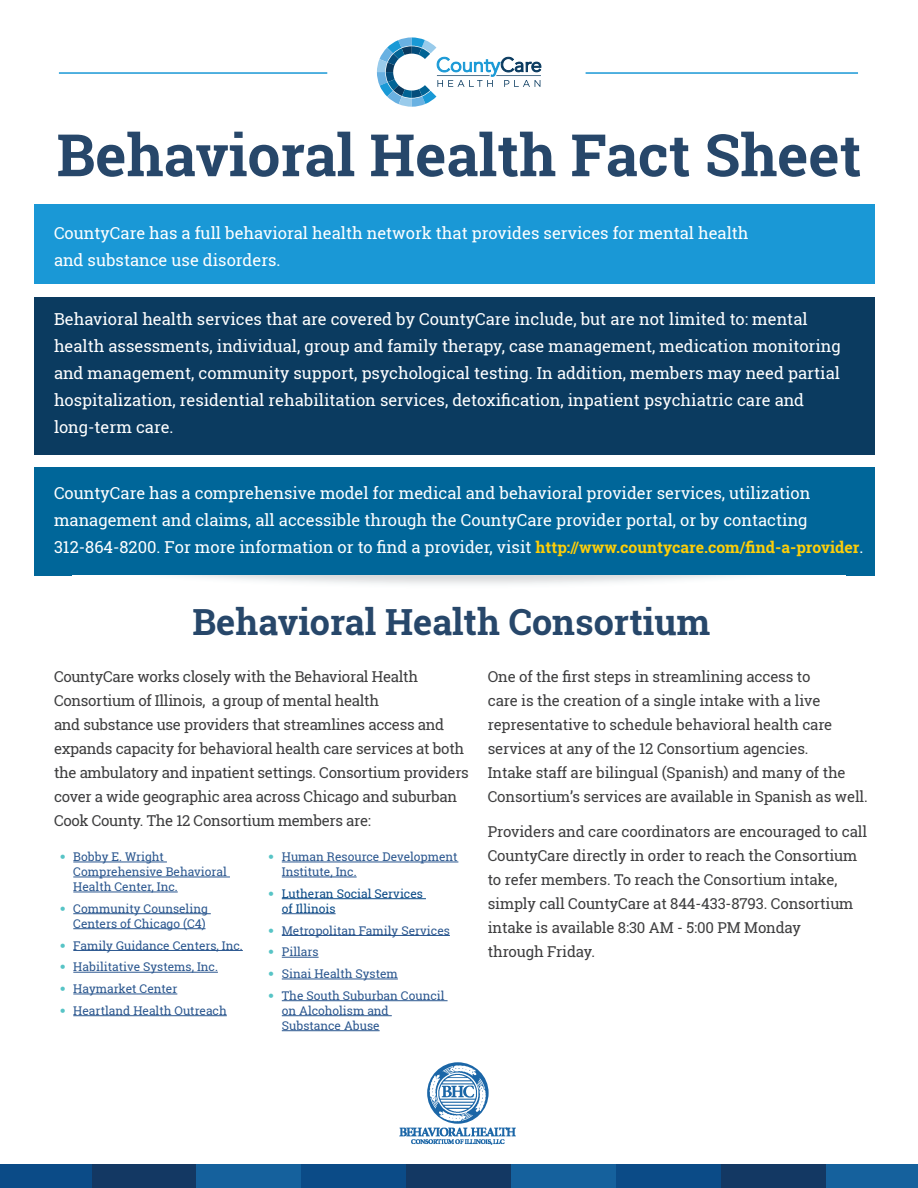
<style>
.page{position:relative;width:918px;height:1188px;background:#fff}
.page>*{position:absolute;margin:0;border:0;box-sizing:border-box;transform-origin:0 0}
._2_Title_Part_Sectio{font:700 58.5px "Roboto Slab";color:#27476a}
._2_Title_Part_Sectio-2{font:700 36px "Roboto Slab";color:#27476a}
.t1{font:16.5px/27px "Roboto Slab";color:#fff}
.Paragraph_Style_2{font:15px/24px "Roboto Slab";letter-spacing:-.015em;color:#3e3e3f}
.t2{font:12px/15px "Roboto Slab";color:#2b578f}
.t3{font:12px/15px "Roboto Slab";color:#0b4b87}
.s1{font-weight:700;font-size:15.75px;color:#fece08}
.s2{font-family:"Avenir LT Std";font-weight:300;color:#57c4c6}
</style>
<div class="page">
<hr style="left:73px;top:862px;width:94px;height:1px;background:#2b578f">
<hr style="left:73px;top:877px;width:157px;height:1px;background:#2b578f">
<hr style="left:73px;top:892px;width:105px;height:1px;background:#2b578f">
<hr style="left:73px;top:913px;width:138px;height:1px;background:#2b578f">
<hr style="left:73px;top:928px;width:133px;height:1px;background:#2b578f">
<hr style="left:73px;top:950px;width:170px;height:1px;background:#2b578f">
<hr style="left:73px;top:972px;width:145px;height:1px;background:#2b578f">
<hr style="left:73px;top:994px;width:104px;height:1px;background:#2b578f">
<hr style="left:73px;top:1015px;width:154px;height:1px;background:#2b578f">
<hr style="left:282px;top:862px;width:176px;height:1px;background:#2b578f">
<hr style="left:282px;top:877px;width:75px;height:1px;background:#2b578f">
<hr style="left:282px;top:898px;width:144px;height:1px;background:#0b4b87">
<hr style="left:282px;top:913px;width:54px;height:1px;background:#2b578f">
<hr style="left:282px;top:935px;width:168px;height:1px;background:#2b578f">
<hr style="left:282px;top:957px;width:37px;height:1px;background:#2b578f">
<hr style="left:282px;top:979px;width:116px;height:1px;background:#2b578f">
<hr style="left:282px;top:1000px;width:166px;height:1px;background:#2b578f">
<hr style="left:282px;top:1015px;width:110px;height:1px;background:#2b578f">
<hr style="left:282px;top:1030px;width:98px;height:1px;background:#2b578f">
<div style="left:34px;top:204px;width:841px;height:80px;background:#1a98d6"></div>
<div style="left:34px;top:297px;width:841px;height:157px;background:#0b3b60"></div>
<div style="left:34px;top:467px;width:841px;height:108px;background:#069"></div>
<div style="left:826px;top:1164px;width:92px;height:24px;background:#15619d"></div>
<div style="left:722px;top:1164px;width:104px;height:24px;background:#133863"></div>
<div style="left:616px;top:1164px;width:105px;height:24px;background:#0b4b87"></div>
<div style="left:512px;top:1164px;width:104px;height:24px;background:#15619d"></div>
<div style="left:406px;top:1164px;width:106px;height:24px;background:#133863"></div>
<div style="left:302px;top:1164px;width:104px;height:24px;background:#0b4b87"></div>
<div style="left:196px;top:1164px;width:105px;height:24px;background:#15619d"></div>
<div style="left:92px;top:1164px;width:104px;height:24px;background:#133863"></div>
<div style="left:0;top:1164px;width:92px;height:24px;background:#0b4b87"></div>
<hr style="left:59px;top:72px;width:268px;height:2px;background:#1a98d6">
<hr style="left:586px;top:72px;width:272px;height:2px;background:#1a98d6">
<svg style="left:377px;top:37px;width:164px;height:70px"></svg>
<svg style="left:399px;top:1062px;width:117px;height:83px"></svg>
<p class="_2_Title_Part_Sectio" style="left:57px;top:115px;width:806px">Behavioral Health Fact Sheet</p>
<p class="t1" style="left:54px;top:219px;width:696px">CountyCare has a full behavioral health network that provides services for mental health</p>
<p class="t1" style="left:54px;top:246px;width:228px">and substance use disorders.</p>
<p class="t1" style="left:54px;top:305px;width:788px">Behavioral health services that are covered by CountyCare include, but are not limited to: mental health assessments, individual, group and family therapy, case management, medication monitoring and management, community support, psychological testing. In addition, members may need partial hospitalization, residential rehabilitation services, detoxification, inpatient psychiatric care and long-term care.</p>
<p class="t1" style="left:54px;top:480px;width:758px">CountyCare has a comprehensive model for medical and behavioral provider services, utilization management and claims, all accessible through the CountyCare provider portal, or by contacting</p>
<p class="t1" style="left:54px;top:534px;width:811px">312-864-8200. For more information or to find a provider, visit <span class="s1">http://www.countycare.com/find-a-provider</span>.</p>
<p class="_2_Title_Part_Sectio-2" style="left:193px;top:597px;width:519px">Behavioral Health Consortium</p>
<p class="Paragraph_Style_2" style="left:54px;top:664px;width:366px">CountyCare works closely with the Behavioral Health<br>Consortium of Illinois, a group of mental health</p>
<p class="Paragraph_Style_2" style="left:54px;top:712px;width:416px">and substance use providers that streamlines access and expands capacity for behavioral health care services at both the ambulatory and inpatient settings. Consortium providers cover a wide geographic area across Chicago and suburban Cook County. The 12 Consortium members are:</p>
<p class="Paragraph_Style_2" style="left:488px;top:664px;width:381px">One of the first steps in streamlining access to<br>care is the creation of a single intake with a live representative to schedule behavioral health care services at any of the 12 Consortium agencies.<br>Intake staff are bilingual (Spanish) and many of the Consortium’s services are available in Spanish as well.</p>
<p class="Paragraph_Style_2" style="left:488px;top:819px;width:381px">Providers and care coordinators are encouraged to call CountyCare directly in order to reach the Consortium to refer members. To reach the Consortium intake, simply call CountyCare at 844-433-8793. Consortium intake is available 8:30 AM - 5:00 PM Monday<br>through Friday.</p>
<p class="t2" style="left:73px;top:849px;width:155px;text-indent:-14px"><span class="s2">•</span> Bobby E. Wright<br>Comprehensive Behavioral<br>Health Center, Inc.</p>
<p class="t2" style="left:60px;top:901px;width:150px;text-align:right"><span class="s2">•</span> Community Counseling<br>Centers of Chicago (C4)</p>
<p class="t2" style="left:60px;top:938px;width:185px"><span class="s2">•</span> Family Guidance Centers, Inc.</p>
<p class="t2" style="left:60px;top:959px;width:160px"><span class="s2">•</span> Habilitative Systems, Inc.</p>
<p class="t2" style="left:60px;top:981px;width:119px"><span class="s2">•</span> Haymarket Center</p>
<p class="t2" style="left:60px;top:1003px;width:169px"><span class="s2">•</span> Heartland Health Outreach</p>
<p class="t2" style="left:282px;top:849px;width:177px;text-indent:-14px"><span class="s2">•</span> Human Resource Development<br>Institute, Inc.</p>
<p class="t3" style="left:282px;top:886px;width:143px;text-indent:-14px"><span class="s2">•</span> Lutheran Social Services of Illinois</p>
<p class="t2" style="left:268px;top:923px;width:183px"><span class="s2">•</span> Metropolitan Family Services</p>
<p class="t2" style="left:268px;top:944px;width:52px"><span class="s2">•</span> Pillars</p>
<p class="t2" style="left:268px;top:966px;width:131px"><span class="s2">•</span> Sinai Health System</p>
<p class="t2" style="left:282px;top:988px;width:164px;text-indent:-14px"><span class="s2">•</span> The South Suburban Council on Alcoholism and<br>Substance Abuse</p>
</div>
